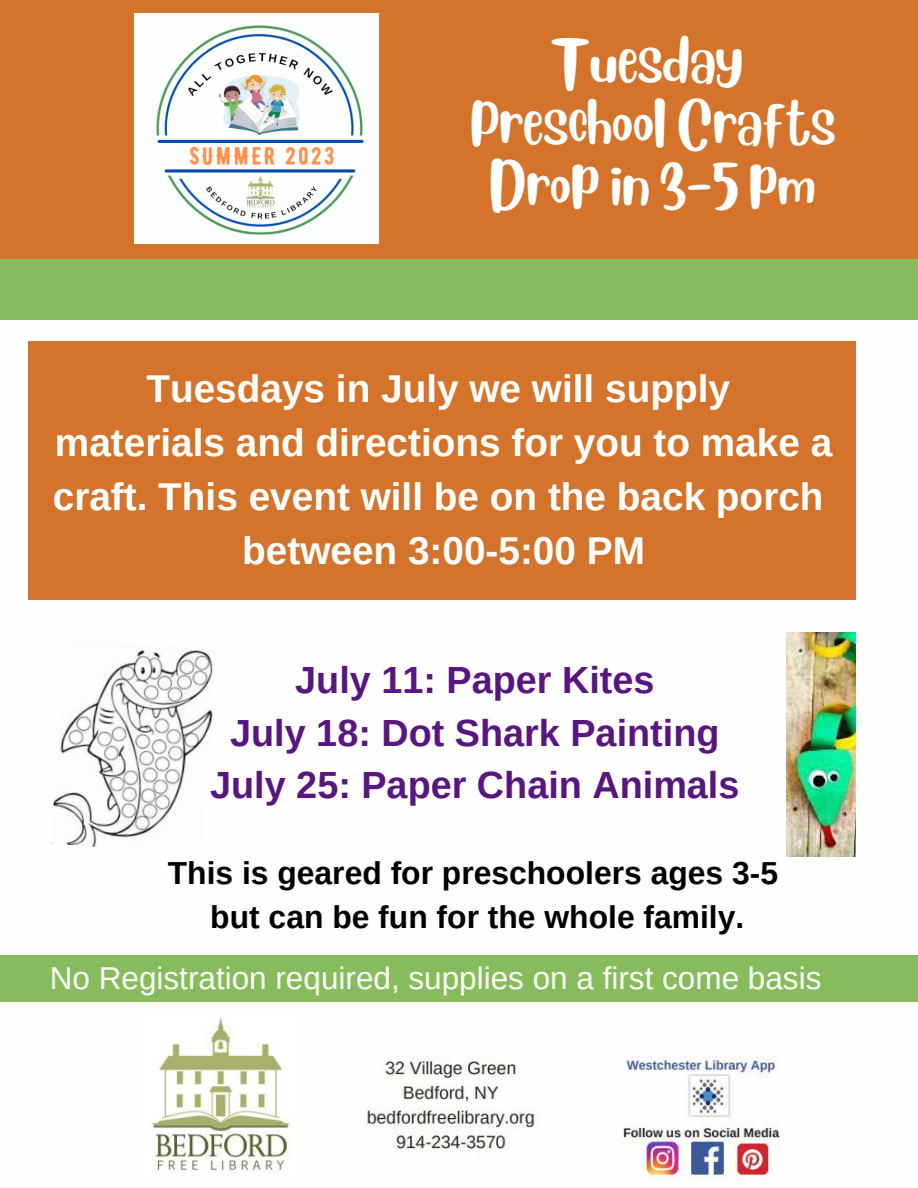
<style>
.page{position:relative;width:918px;height:1188px;background:#fff}
.page>*{position:absolute;margin:0;border:0;box-sizing:border-box;transform-origin:0 0}
.t1{font:44.4px "Blueberry";color:#fefffc}
.t2{font:700 38.7px/54px "Arimo";color:#fefffc}
.t3{font:700 37.8px "Arimo";color:#591580}
.t4{font:700 31.8px "Arimo";color:#000}
.t5{font:31.5px "Arimo";color:#fefffc}
</style>
<div class="page">
<div style="left:0;top:259px;width:918px;height:60px;background:#86bc5b"></div>
<img style="left:149px;top:1015px;width:635px;height:165px">
<div style="left:0;top:955px;width:918px;height:47px;background:#86bc5b"></div>
<div style="left:0;top:0;width:918px;height:259px;background:#d3732c"></div>
<img style="left:134px;top:13px;width:244px;height:231px">
<img style="left:787px;top:633px;width:69px;height:223px">
<img style="left:50px;top:645px;width:163px;height:202px">
<div style="left:28px;top:342px;width:828px;height:258px;background:#d3732c"></div>
<p class="t1" style="left:551px;top:29px;width:195px">Tuesday</p>
<p class="t1" style="left:470px;top:91px;width:367px">Preschool Crafts</p>
<p class="t1" style="left:490px;top:153px;width:327px">Drop in 3-5 pm</p>
<p class="t2" style="left:146px;top:362px;width:585px">Tuesdays in July we will supply</p>
<p class="t2" style="left:53px;top:416px;width:781px">materials and directions for you to make a craft. This event will be on the back porch</p>
<p class="t2" style="left:242px;top:524px;width:404px">between 3:00-5:00 PM</p>
<p class="t3" style="left:295px;top:659px;width:361px">July 11: Paper Kites</p>
<p class="t3" style="left:230px;top:712px;width:491px">July 18: Dot Shark Painting</p>
<p class="t3" style="left:210px;top:764px;width:531px">July 25: Paper Chain Animals</p>
<p class="t4" style="left:168px;top:855px;width:612px">This is geared for preschoolers ages 3-5</p>
<p class="t4" style="left:210px;top:899px;width:536px">but can be fun for the whole family.</p>
<p class="t5" style="left:50px;top:960px;width:773px">No Registration required, supplies on a first come basis</p>
</div>
